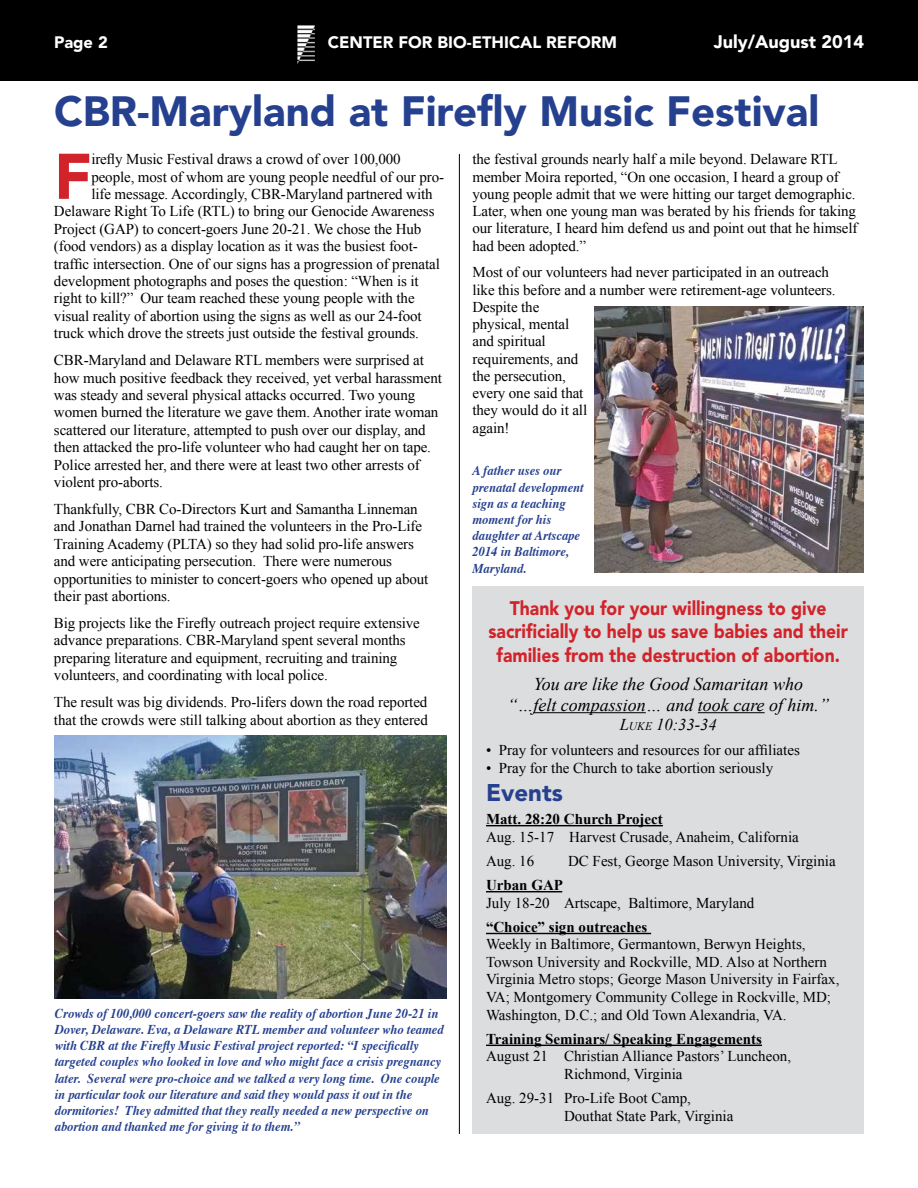
<style>
.page{position:relative;width:918px;height:1188px;background:#fff}
.page>*{position:absolute;margin:0;border:0;box-sizing:border-box;transform-origin:0 0}
.t1{font:900 63.75px "Avenir";color:#d2232a}
.t2{font:900 42px "Avenir";color:#25408f}
.t3{font:900 24px "Avenir";color:#25408f}
.t4{font:900 19.5px/23.7px "Avenir";color:#d2232a;text-align:center;scale:.9 1}
.t5{font:italic 18px/21px "Times New Roman";color:#000;text-align:center}
.t6{font:900 18px "Avenir";color:#fff}
.t7{font:900 16.5px "Avenir";color:#fff}
.t8{font:italic 16.5px "Times New Roman";color:#000}
.t9{font:15px/17.4px "Times New Roman";letter-spacing:-.005em;color:#000}
.t10{font:700 15px "Times New Roman";color:#000}
.t11{font:italic 700 13.5px/16.2px "Times";color:#25408f;scale:.93 1}
.s1{font-size:11.55px}
</style>
<div class="page">
<div style="left:0;top:0;width:918px;height:81px;background:#000"></div>
<img style="left:297px;top:26px;width:17px;height:37px">
<hr style="left:459px;top:154px;width:1px;height:980px;background:#000">
<div style="left:472px;top:586px;width:392px;height:548px;background:#dcddde"></div>
<hr style="left:533px;top:712px;width:113px;height:1px;background:#000">
<hr style="left:698px;top:712px;width:67px;height:1px;background:#000">
<hr style="left:486px;top:825px;width:177px;height:1px;background:#000">
<hr style="left:486px;top:891px;width:76px;height:1px;background:#000">
<hr style="left:486px;top:933px;width:165px;height:1px;background:#000">
<hr style="left:486px;top:1045px;width:276px;height:1px;background:#000">
<img style="left:54px;top:735px;width:392px;height:264px">
<img style="left:594px;top:306px;width:270px;height:267px">
<p class="t7" style="left:54px;top:33px;width:55px">Page 2</p>
<p class="t7" style="left:328px;top:33px;width:291px">Center for Bio-ethical Reform</p>
<p class="t6" style="left:714px;top:31px;width:152px">July/August 2014</p>
<h2 class="t2" style="left:54px;top:86px;width:767px">CBR-Maryland at Firefly Music Festival</h2>
<h1 class="t1" style="left:54px;top:138px;width:32px">F</h1>
<p class="t9" style="left:91px;top:150px;width:311px">irefly Music Festival draws a crowd of over 100,000</p>
<p class="t9" style="left:472px;top:150px;width:387px">the festival grounds nearly half a mile beyond. Delaware RTL member Moira reported, “On one occasion, I heard a group of young people admit that we were hitting our target demographic.<br>Later, when one young man was berated by his friends for taking our literature, I heard him defend us and point out that he himself had been adopted.”</p>
<p class="t9" style="left:473px;top:263px;width:365px">Most of our volunteers had never participated in an outreach like this before and a number were retirement-age volunteers.<br>Despite the<br>physical, mental<br>and spiritual<br>requirements, and<br>the persecution,<br>every one said that<br>they would do it all<br>again!</p>
<p class="t9" style="left:91px;top:168px;width:354px">people, most of whom are young people needful of our pro-</p>
<p class="t9" style="left:91px;top:185px;width:343px">life message. Accordingly, CBR-Maryland partnered with</p>
<p class="t9" style="left:54px;top:202px;width:382px">Delaware Right To Life (RTL) to bring our Genocide Awareness</p>
<p class="t9" style="left:54px;top:220px;width:369px">Project (GAP) to concert-goers June 20-21. We chose the Hub</p>
<p class="t9" style="left:54px;top:237px;width:365px">(food vendors) as a display location as it was the busiest foot-</p>
<p class="t9" style="left:54px;top:255px;width:387px">traffic intersection. One of our signs has a progression of prenatal</p>
<p class="t9" style="left:54px;top:272px;width:366px">development photographs and poses the question: “When is it</p>
<p class="t9" style="left:54px;top:289px;width:362px">right to kill?” Our team reached these young people with the</p>
<p class="t9" style="left:54px;top:307px;width:369px">visual reality of abortion using the signs as well as our 24-foot</p>
<p class="t9" style="left:54px;top:324px;width:367px">truck which drove the streets just outside the festival grounds.</p>
<p class="t9" style="left:54px;top:351px;width:389px">CBR-Maryland and Delaware RTL members were surprised at how much positive feedback they received, yet verbal harassment was steady and several physical attacks occurred. Two young women burned the literature we gave them. Another irate woman scattered our literature, attempted to push over our display, and then attacked the pro-life volunteer who had caught her on tape.<br>Police arrested her, and there were at least two other arrests of violent pro-aborts.</p>
<p class="t9" style="left:54px;top:500px;width:376px">Thankfully, CBR Co-Directors Kurt and Samantha Linneman and Jonathan Darnel had trained the volunteers in the Pro-Life Training Academy (PLTA) so they had solid pro-life answers and were anticipating persecution. There were numerous opportunities to minister to concert-goers who opened up about their past abortions.</p>
<p class="t9" style="left:54px;top:614px;width:367px">Big projects like the Firefly outreach project require extensive advance preparations. CBR-Maryland spent several months preparing literature and equipment, recruiting and training volunteers, and coordinating with local police.</p>
<p class="t9" style="left:54px;top:693px;width:376px">The result was big dividends. Pro-lifers down the road reported that the crowds were still talking about abortion as they entered</p>
<p class="t11" style="left:472px;top:463px;width:121px">A father uses our prenatal development sign as a teaching moment for his daughter at Artscape<br>2014 in Baltimore,<br>Maryland.</p>
<h3 class="t4" style="left:488px;top:596px;width:401px">Thank you for your willingness to give sacrificially to help us save babies and their families from the destruction of abortion.</h3>
<p class="t5" style="left:507px;top:673px;width:323px">You are like the Good Samaritan who “…felt compassion… and took care of him.”</p>
<p class="t8" style="left:620px;top:715px;width:98px">L<span class="s1">uke</span> 10:33-34</p>
<p class="t9" style="left:486px;top:741px;width:315px">• Pray for volunteers and resources for our affiliates</p>
<p class="t9" style="left:486px;top:759px;width:289px">• Pray for the Church to take abortion seriously</p>
<h3 class="t3" style="left:486px;top:778px;width:78px">Events</h3>
<p class="t10" style="left:486px;top:810px;width:178px">Matt. 28:20 Church Project</p>
<p class="t9" style="left:486px;top:824px;width:314px;line-height:24.3px">Aug. 15-17 Harvest Crusade, Anaheim, California<br>Aug. 16</p>
<p class="t9" style="left:568px;top:852px;width:269px">DC Fest, George Mason University, Virginia</p>
<p class="t11" style="left:55px;top:1006px;width:420px">Crowds of 100,000 concert-goers saw the reality of abortion June 20-21 in Dover, Delaware. Eva, a Delaware RTL member and volunteer who teamed with CBR at the Firefly Music Festival project reported: “I specifically targeted couples who looked in love and who might face a crisis pregnancy later. Several were pro-choice and we talked a very long time. One couple in particular took our literature and said they would pass it out in the dormitories! They admitted that they really needed a new perspective on abortion and thanked me for giving it to them.”</p>
<p class="t10" style="left:486px;top:876px;width:79px">Urban GAP</p>
<p class="t9" style="left:486px;top:894px;width:270px">July 18-20 Artscape, Baltimore, Maryland</p>
<p class="t10" style="left:486px;top:918px;width:163px">“Choice” sign outreaches</p>
<p class="t9" style="left:486px;top:935px;width:355px">Weekly in Baltimore, Germantown, Berwyn Heights, Towson University and Rockville, MD. Also at Northern Virginia Metro stops; George Mason University in Fairfax, VA; Montgomery Community College in Rockville, MD; Washington, D.C.; and Old Town Alexandria, VA.</p>
<p class="t10" style="left:486px;top:1030px;width:278px">Training Seminars/ Speaking Engagements</p>
<p class="t9" style="left:564px;top:1047px;width:229px;text-indent:-78px">August 21 Christian Alliance Pastors’ Luncheon,<br>Richmond, Virginia</p>
<p class="t9" style="left:564px;top:1089px;width:171px;text-indent:-78px">Aug. 29-31 Pro-Life Boot Camp,<br>Douthat State Park, Virginia</p>
</div>
